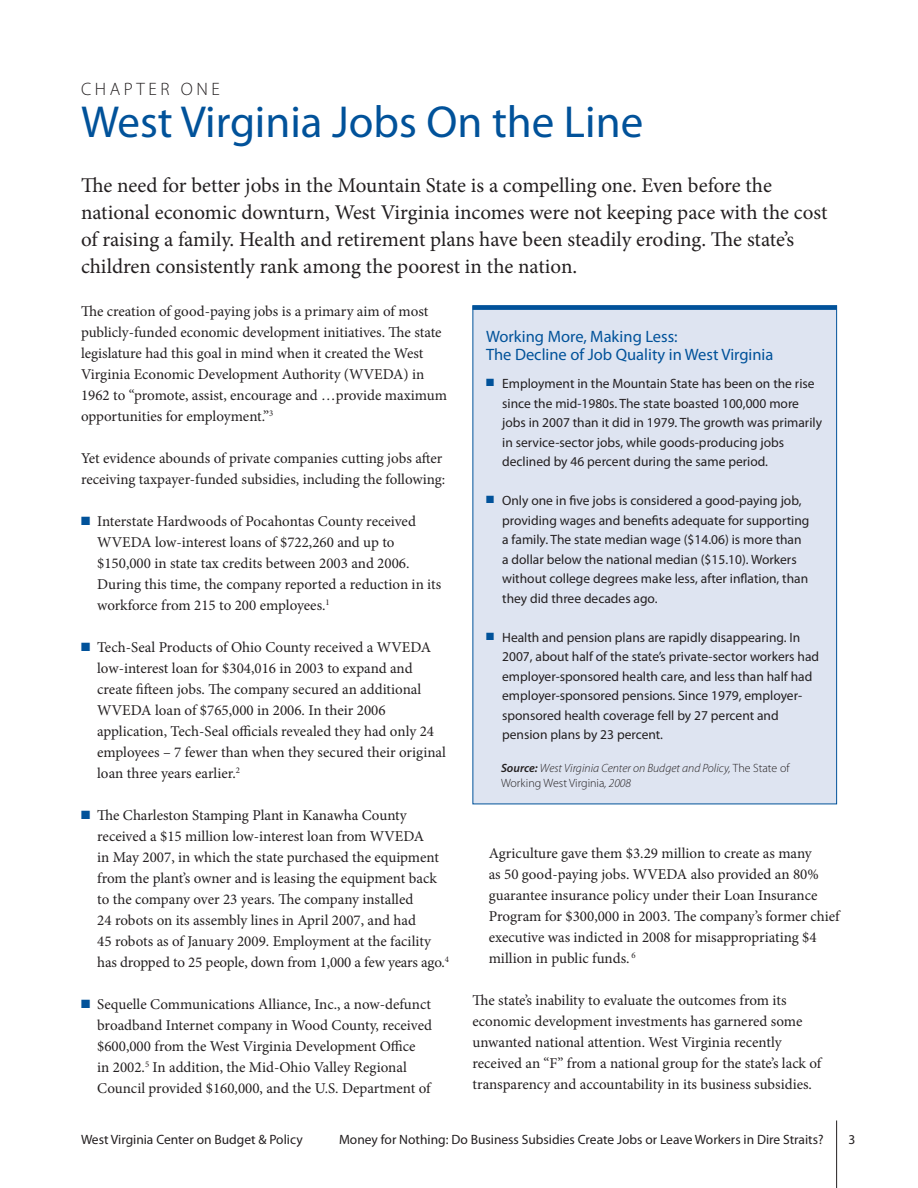
<style>
.page{position:relative;width:918px;height:1188px;background:#fff}
.page>*{position:absolute;margin:0;border:0;box-sizing:border-box;transform-origin:0 0}
.Headlines{font:45px "Myriad Pro";color:#01529a}
.Copy_FIRST{font:21px/27px "Minion Pro";letter-spacing:-.005em;color:#231f20}
.CHAPTER_NUMBERS{font:300 18px "Myriad Pro";letter-spacing:.2em;color:#231f20}
.Chart_Table_Headline{font:16.5px "Myriad Pro";color:#01529a}
.Bulletts{font:15px/21px "Minion Pro";color:#231f20}
.COPY{font:15px/21px "Minion Pro";letter-spacing:-.005em;color:#231f20}
.Bulletts-2{font:13.5px/19.5px "Myriad Pro";color:#231f20}
.Source{font:italic 300 12px/15px "Myriad Pro";color:#231f20}
.s1{color:#01529a}
.s2{font-weight:600}
.s3{font-style:normal}
</style>
<div class="page">
<hr style="left:836px;top:1120px;width:1px;height:68px;background:#231f20">
<div style="left:472px;top:310px;width:365px;height:495px;background:#dee4f1"></div>
<div style="left:472px;top:305px;width:365px;height:5px;background:#01529a"></div>
<p class="CHAPTER_NUMBERS" style="left:81px;top:78px;width:140px">CHAPTER ONE</p>
<p class="Headlines" style="left:81px;top:94px;width:564px">West Virginia Jobs On the Line</p>
<p class="Copy_FIRST" style="left:81px;top:172px;width:748px">The need for better jobs in the Mountain State is a compelling one. Even before the national economic downturn, West Virginia incomes were not keeping pace with the cost of raising a family. Health and retirement plans have been steadily eroding. The state’s children consistently rank among the poorest in the nation.</p>
<p class="COPY" style="left:81px;top:301px;width:368px">The creation of good-paying jobs is a primary aim of most publicly-funded economic development initiatives. The state legislature had this goal in mind when it created the West Virginia Economic Development Authority (WVEDA) in 1962 to “promote, assist, encourage and …provide maximum opportunities for employment.”<sup>3</sup></p>
<p class="COPY" style="left:81px;top:448px;width:366px">Yet evidence abounds of private companies cutting jobs after receiving taxpayer-funded subsidies, including the following:</p>
<p class="Bulletts" style="left:97px;top:511px;width:346px;text-indent:-16px"><span class="s1">■</span> Interstate Hardwoods of Pocahontas County received WVEDA low-interest loans of $722,260 and up to $150,000 in state tax credits between 2003 and 2006.<br>During this time, the company reported a reduction in its workforce from 215 to 200 employees.<sup>1</sup></p>
<p class="Bulletts" style="left:97px;top:637px;width:350px;text-indent:-16px"><span class="s1">■</span> Tech-Seal Products of Ohio County received a WVEDA low-interest loan for $304,016 in 2003 to expand and create fifteen jobs. The company secured an additional WVEDA loan of $765,000 in 2006. In their 2006 application, Tech-Seal officials revealed they had only 24 employees – 7 fewer than when they secured their original loan three years earlier.<sup>2</sup></p>
<p class="Bulletts" style="left:97px;top:805px;width:353px;text-indent:-16px"><span class="s1">■</span> The Charleston Stamping Plant in Kanawha County received a $15 million low-interest loan from WVEDA<br>in May 2007, in which the state purchased the equipment from the plant’s owner and is leasing the equipment back to the company over 23 years. The company installed<br>24 robots on its assembly lines in April 2007, and had<br>45 robots as of January 2009. Employment at the facility has dropped to 25 people, down from 1,000 a few years ago.<sup>4</sup></p>
<p class="Bulletts" style="left:97px;top:994px;width:336px;text-indent:-16px"><span class="s1">■</span> Sequelle Communications Alliance, Inc., a now-defunct broadband Internet company in Wood County, received $600,000 from the West Virginia Development Office<br>in 2002.<sup>5</sup> In addition, the Mid-Ohio Valley Regional Council provided $160,000, and the U.S. Department of</p>
<p class="Chart_Table_Headline" style="left:486px;top:326px;width:193px">Working More, Making Less:</p>
<p class="Chart_Table_Headline" style="left:486px;top:344px;width:289px">The Decline of Job Quality in West Virginia</p>
<p class="Bulletts-2" style="left:502px;top:374px;width:321px;text-indent:-16px"><sup>■</sup> Employment in the Mountain State has been on the rise since the mid-1980s. The state boasted 100,000 more jobs in 2007 than it did in 1979. The growth was primarily in service-sector jobs, while goods-producing jobs declined by 46 percent during the same period.</p>
<p class="Bulletts-2" style="left:502px;top:491px;width:309px;text-indent:-16px"><sup>■</sup> Only one in five jobs is considered a good-paying job, providing wages and benefits adequate for supporting a family. The state median wage ($14.06) is more than a dollar below the national median ($15.10). Workers without college degrees make less, after inflation, than they did three decades ago.</p>
<p class="Bulletts-2" style="left:502px;top:627px;width:318px;text-indent:-16px"><sup>■</sup> Health and pension plans are rapidly disappearing. In 2007, about half of the state’s private-sector workers had employer-sponsored health care, and less than half had employer-sponsored pensions. Since 1979, employer&shy;sponsored health coverage fell by 27 percent and pension plans by 23 percent.</p>
<p class="Source" style="left:501px;top:760px;width:290px"><span class="s2">Source:</span> West Virginia Center on Budget and Policy, <span class="s3">The State of<br>Working West Virginia</span>, 2008</p>
<p class="Bulletts" style="left:489px;top:842px;width:353px">Agriculture gave them $3.29 million to create as many<br>as 50 good-paying jobs. WVEDA also provided an 80% guarantee insurance policy under their Loan Insurance Program for $300,000 in 2003. The company’s former chief executive was indicted in 2008 for misappropriating $4 million in public funds. <sup>6</sup></p>
<p class="COPY" style="left:472px;top:989px;width:350px">The state’s inability to evaluate the outcomes from its economic development investments has garnered some unwanted national attention. West Virginia recently received an “F” from a national group for the state’s lack of transparency and accountability in its business subsidies.</p>
<p class="Bulletts-2" style="left:81px;top:1130px;width:223px">West Virginia Center on Budget &amp; Policy</p>
<p class="Bulletts-2" style="left:339px;top:1130px;width:486px">Money for Nothing: Do Business Subsidies Create Jobs or Leave Workers in Dire Straits?</p>
<p class="Bulletts-2" style="left:849px;top:1130px;width:8px">3</p>
</div>
